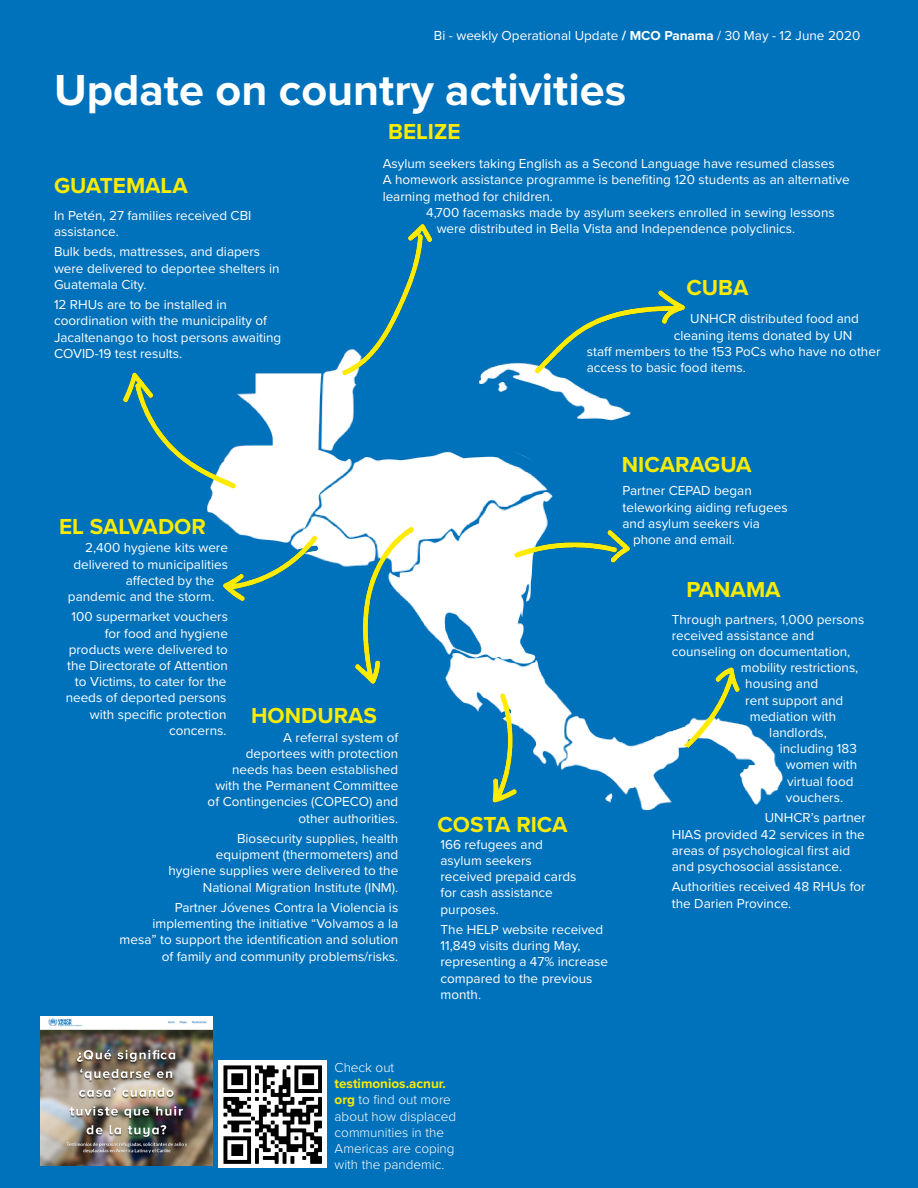
<style>
.page{position:relative;width:918px;height:1188px;background:#0072bc}
.page>*{position:absolute;margin:0;border:0;box-sizing:border-box;transform-origin:0 0}
.t1{font:700 45px "Proxima Nova";color:#fff}
.t2{font:700 22.5px "Proxima Nova";color:#f9eb06}
.t3{font:13.5px/16.2px "Proxima Nova";color:#fff}
.t4{font:300 13.5px/16.2px "Proxima Nova";color:#fff}
.s1{font-weight:700}
.s2{font-weight:700;color:#f9eb06}
</style>
<div class="page">
<img style="left:123px;top:224px;width:660px;height:587px">
<img style="left:41px;top:1016px;width:172px;height:150px">
<img style="left:219px;top:1060px;width:108px;height:108px">
<p class="t3" style="left:434px;top:27px;width:428px">Bi - weekly Operational Update <span class="s1">/ MCO Panama</span> / 30 May - 12 June 2020</p>
<p class="t1" style="left:54px;top:56px;width:574px">Update on country activities</p>
<p class="t2" style="left:54px;top:169px;width:135px">GUATEMALA</p>
<p class="t3" style="left:54px;top:207px;width:199px">In Petén, 27 families received CBI assistance.</p>
<p class="t3" style="left:54px;top:243px;width:227px">Bulk beds, mattresses, and diapers were delivered to deportee shelters in<br>Guatemala City.</p>
<p class="t3" style="left:54px;top:296px;width:229px">12 RHUs are to be installed in coordination with the municipality of<br>Jacaltenango to host persons awaiting<br>COVID-19 test results.</p>
<p class="t2" style="left:388px;top:114px;width:74px">BELIZE</p>
<p class="t3" style="left:383px;top:155px;width:453px">Asylum seekers taking English as a Second Language have resumed classes</p>
<p class="t3" style="left:383px;top:171px;width:469px">A homework assistance programme is benefiting 120 students as an alternative learning method for children.</p>
<p class="t3" style="left:437px;top:204px;width:400px;text-indent:-10px">4,700 facemasks made by asylum seekers enrolled in sewing lessons were distributed in Bella Vista and Independence polyclinics.</p>
<p class="t2" style="left:686px;top:271px;width:64px">CUBA</p>
<p class="t3" style="left:690px;top:310px;width:170px">UNHCR distributed food and</p>
<p class="t3" style="left:674px;top:326px;width:180px">cleaning items donated by UN</p>
<p class="t3" style="left:587px;top:343px;width:295px">staff members to the 153 PoCs who have no other</p>
<p class="t3" style="left:587px;top:359px;width:161px">access to basic food items.</p>
<p class="t2" style="left:622px;top:448px;width:131px">NICARAGUA</p>
<p class="t2" style="left:59px;top:509px;width:148px">EL SALVADOR</p>
<p class="t3" style="left:85px;top:539px;width:144px">2,400 hygiene kits were</p>
<p class="t3" style="left:74px;top:555px;width:156px">delivered to municipalities</p>
<p class="t3" style="left:126px;top:572px;width:90px">affected by the</p>
<p class="t3" style="left:68px;top:588px;width:148px">pandemic and the storm.</p>
<p class="t3" style="left:66px;top:608px;width:164px;text-align:right">100 supermarket vouchers for food and hygiene products were delivered to the Directorate of Attention to Victims, to cater for the needs of deported persons with specific protection concerns.</p>
<p class="t2" style="left:251px;top:699px;width:127px">HONDURAS</p>
<p class="t3" style="left:208px;top:728px;width:192px;text-align:right">A referral system of<br>deportees with protection needs has been established with the Permanent Committee of Contingencies (COPECO) and other authorities.</p>
<p class="t3" style="left:168px;top:830px;width:231px;text-align:right">Biosecurity supplies, health<br>equipment (thermometers) and hygiene supplies were delivered to the National Migration Institute (INM).</p>
<p class="t3" style="left:120px;top:899px;width:280px;text-align:right">Partner Jóvenes Contra la Violencia is implementing the initiative “Volvamos a la mesa” to support the identification and solution of family and community problems/risks.</p>
<p class="t2" style="left:438px;top:807px;width:132px">COSTA RICA</p>
<p class="t3" style="left:441px;top:836px;width:138px">166 refugees and asylum seekers received prepaid cards for cash assistance purposes.</p>
<p class="t3" style="left:441px;top:921px;width:169px">The HELP website received<br>11,849 visits during May, representing a 47% increase compared to the previous month.</p>
<p class="t3" style="left:623px;top:482px;width:131px">Partner CEPAD began</p>
<p class="t3" style="left:623px;top:498px;width:167px">teleworking aiding refugees</p>
<p class="t3" style="left:623px;top:515px;width:139px">and asylum seekers via</p>
<p class="t3" style="left:633px;top:531px;width:104px">phone and email.</p>
<p class="t2" style="left:686px;top:573px;width:96px">PANAMA</p>
<p class="t3" style="left:672px;top:610px;width:194px">Through partners, 1,000 persons</p>
<p class="t3" style="left:672px;top:627px;width:144px">received assistance and</p>
<p class="t3" style="left:672px;top:643px;width:180px">counseling on documentation,</p>
<p class="t3" style="left:741px;top:659px;width:119px">mobility restrictions,</p>
<p class="t3" style="left:745px;top:675px;width:74px">housing and</p>
<p class="t3" style="left:745px;top:691px;width:100px">rent support and</p>
<p class="t3" style="left:750px;top:708px;width:88px">mediation with</p>
<p class="t3" style="left:769px;top:724px;width:59px">landlords,</p>
<p class="t3" style="left:780px;top:740px;width:79px">including 183</p>
<p class="t3" style="left:786px;top:756px;width:73px">women with</p>
<p class="t3" style="left:787px;top:772px;width:68px">virtual food</p>
<p class="t3" style="left:786px;top:789px;width:59px">vouchers.</p>
<p class="t3" style="left:672px;top:809px;width:196px;text-indent:93px">UNHCR’s partner<br>HIAS provided 42 services in the areas of psychological first aid and psychosocial assistance.</p>
<p class="t3" style="left:672px;top:878px;width:195px">Authorities received 48 RHUs for the Darien Province.</p>
<p class="t4" style="left:335px;top:1059px;width:61px">Check out</p>
<p class="t4" style="left:335px;top:1075px;width:123px"><span class="s2">testimonios.acnur. org</span> to find out more about how displaced communities in the<br>Americas are coping with the pandemic.</p>
</div>
